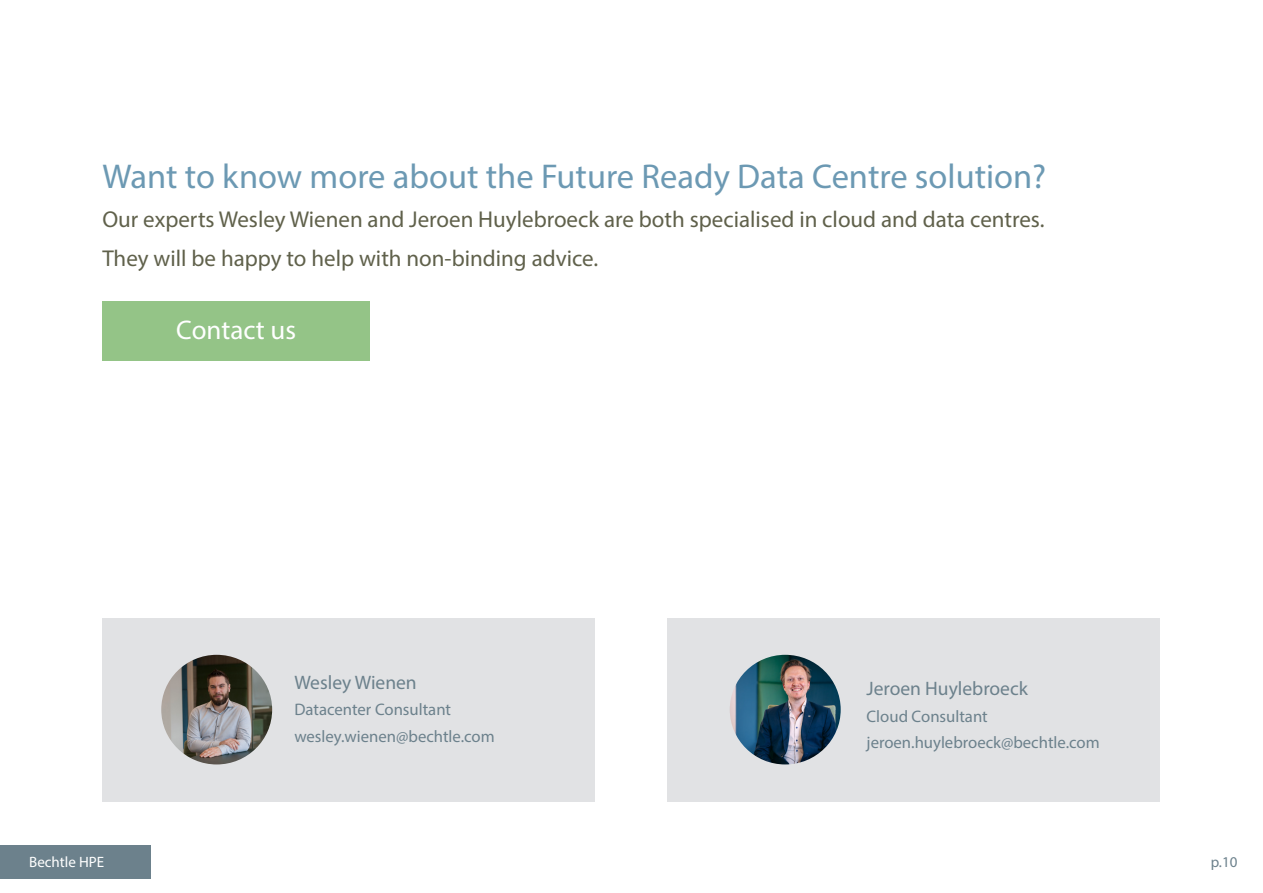
<style>
.page{position:relative;width:1263px;height:893px;background:#fff}
.page>*{position:absolute;margin:0;border:0;box-sizing:border-box;transform-origin:0 0}
.t1{font:34.5px "Myriad Pro";color:#6c99b3}
.body{font:27px "Myriad Pro";color:#fff}
.body-2{font:22.95px "Myriad Pro";color:#60614b}
.t2{font:19.5px "Myriad Pro";color:#6c818c}
.t3{font:16.65px "Myriad Pro";color:#6c818c}
.body-3{font:15px "Myriad Pro";color:#fff}
.body-4{font:15px "Myriad Pro";color:#6c818c}
</style>
<div class="page">
<div style="left:0;top:845px;width:151px;height:33px;background:#6c818c"></div>
<div style="left:102px;top:618px;width:493px;height:184px;background:#e1e2e4"></div>
<div style="left:668px;top:618px;width:492px;height:184px;background:#e1e2e4"></div>
<img style="left:161px;top:655px;width:111px;height:109px">
<img style="left:730px;top:655px;width:111px;height:109px">
<div style="left:102px;top:301px;width:268px;height:60px;background:#94c487"></div>
<h3 class="t1" style="left:102px;top:155px;width:945px">Want to know more about the Future Ready Data Centre solution?</h3>
<p class="body-2" style="left:102px;top:206px;width:944px">Our experts Wesley Wienen and Jeroen Huylebroeck are both specialised in cloud and data centres.</p>
<p class="body-2" style="left:102px;top:245px;width:497px">They will be happy to help with non-binding advice.</p>
<p class="body" style="left:176px;top:313px;width:121px">Contact us</p>
<p class="t2" style="left:294px;top:670px;width:124px">Wesley Wienen</p>
<p class="t3" style="left:294px;top:700px;width:158px">Datacenter Consultant</p>
<p class="t3" style="left:294px;top:726px;width:202px">wesley.wienen@bechtle.com</p>
<p class="t2" style="left:867px;top:677px;width:163px">Jeroen Huylebroeck</p>
<p class="t3" style="left:867px;top:706px;width:123px">Cloud Consultant</p>
<p class="t3" style="left:867px;top:732px;width:235px">jeroen.huylebroeck@bechtle.com</p>
<p class="body-3" style="left:29px;top:853px;width:77px">Bechtle HPE</p>
<p class="body-4" style="left:1211px;top:853px;width:28px">p.10</p>
</div>
